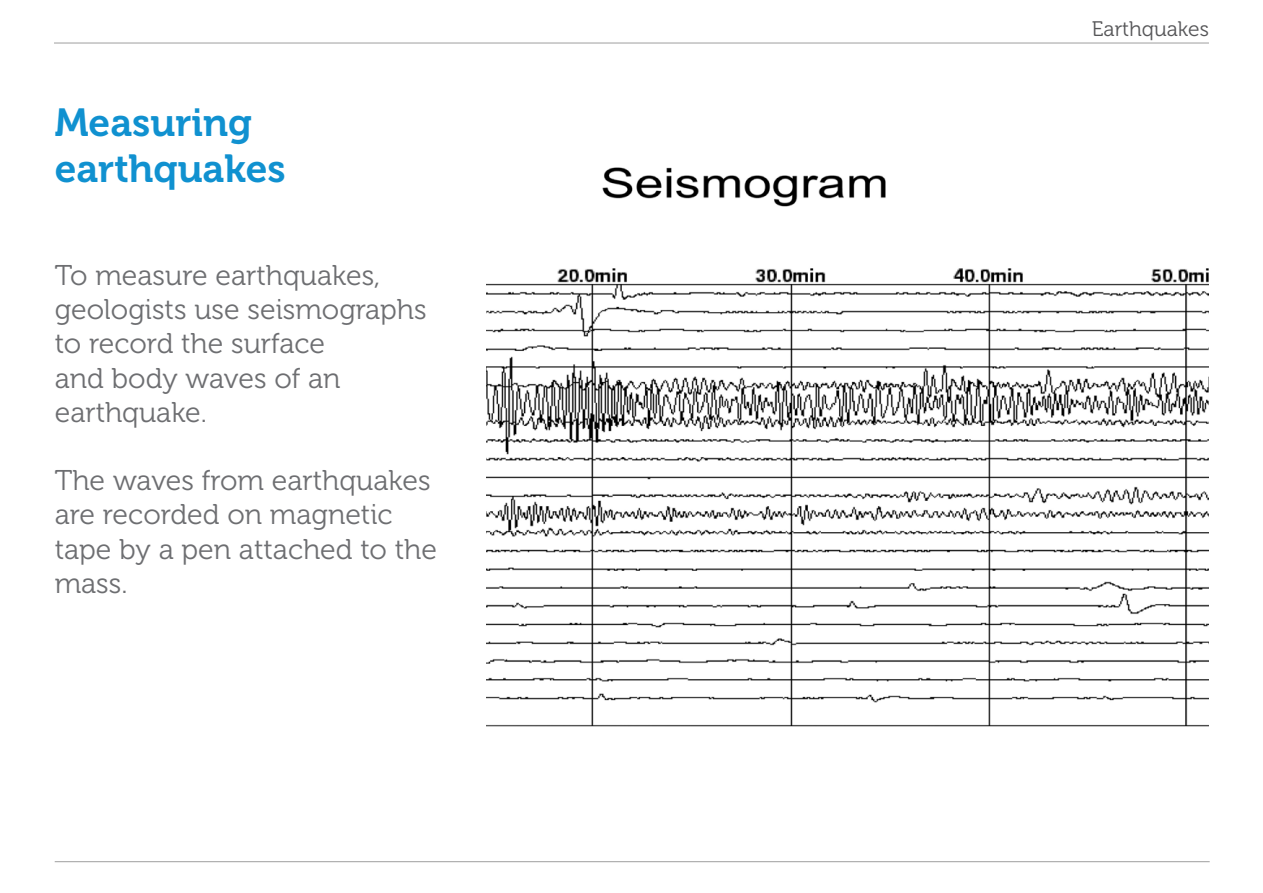
<style>
.page{position:relative;width:1263px;height:893px;background:#fff}
.page>*{position:absolute;margin:0;border:0;box-sizing:border-box;transform-origin:0 0}
.t1{font:39px/46.8px "Museo 700";color:#1091d0}
.t2{font:28.5px/34.2px "Museo 300";color:#6d6e71}
.t3{font:21px "Museo 300";color:#565658}
</style>
<div class="page">
<hr style="left:54px;top:42px;width:1155px;height:2px;background:#a9a9a9">
<hr style="left:55px;top:861px;width:1155px;height:1px;background:#a9a9a9">
<img style="left:487px;top:167px;width:722px;height:560px">
<h1 class="t1" style="left:55px;top:99px;width:232px">Measuring earthquakes</h1>
<p class="t2" style="left:55px;top:259px;width:373px">To measure earthquakes, geologists use seismographs to record the surface<br>and body waves of an earthquake.</p>
<p class="t2" style="left:55px;top:464px;width:384px">The waves from earthquakes are recorded on magnetic tape by a pen attached to the mass.</p>
<p class="t3" style="left:1092px;top:17px;width:119px">Earthquakes</p>
</div>
